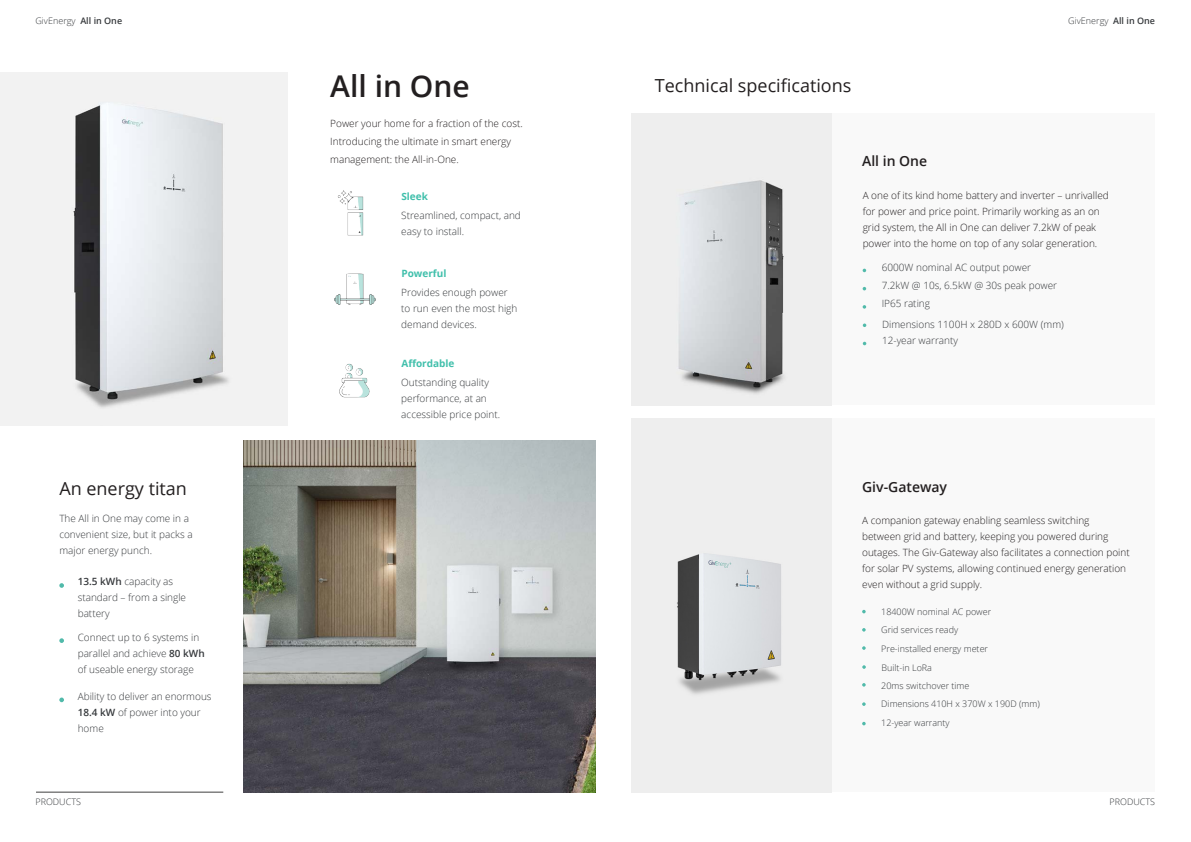
<style>
.page{position:relative;width:1191px;height:842px;background:#fff}
.page>*{position:absolute;margin:0;border:0;box-sizing:border-box;transform-origin:0 0}
.t1{font:600 30px "Open Sans";color:#231f20}
.t2{font:18px "Open Sans";color:#231f20}
.t3{font:600 14px "Open Sans";color:#231f20}
.t4{font:300 10px/16px "Open Sans";color:#231f20}
.t5{font:300 10px/16px "Open Sans";color:#36393c}
.t6{font:700 10px "Open Sans";color:#40bfab}
.t7{font:300 9px "Open Sans";color:#36393c}
.s1{font-weight:600}
</style>
<div class="page">
<div style="left:831px;top:113px;width:324px;height:292px;background:#f9f9f9"></div>
<div style="left:831px;top:418px;width:324px;height:374px;background:#f9f9f9"></div>
<svg style="left:59px;top:583px;width:5px;height:5px"></svg>
<svg style="left:59px;top:638px;width:5px;height:5px"></svg>
<svg style="left:59px;top:697px;width:5px;height:5px"></svg>
<svg style="left:862px;top:646px;width:3px;height:4px"></svg>
<svg style="left:862px;top:665px;width:4px;height:4px"></svg>
<svg style="left:862px;top:323px;width:4px;height:4px"></svg>
<svg style="left:862px;top:269px;width:4px;height:3px"></svg>
<svg style="left:862px;top:305px;width:4px;height:4px"></svg>
<img style="left:334px;top:273px;width:42px;height:32px">
<img style="left:339px;top:363px;width:31px;height:35px">
<img style="left:337px;top:190px;width:27px;height:46px">
<hr style="left:36px;top:792px;width:187px;height:1px;background:#404040">
<img style="left:631px;top:113px;width:200px;height:292px">
<img style="left:631px;top:418px;width:200px;height:374px">
<img style="left:0;top:72px;width:288px;height:353px">
<img style="left:244px;top:441px;width:351px;height:351px">
<p class="t7" style="left:35px;top:15px;width:88px">GivEnergy <span class="s1">All in One</span></p>
<p class="t7" style="left:1068px;top:15px;width:88px">GivEnergy <span class="s1">All in One</span></p>
<p class="t1" style="left:330px;top:65px;width:141px">All in One</p>
<p class="t2" style="left:655px;top:73px;width:198px">Technical specifications</p>
<p class="t4" style="left:330px;top:114px;width:194px;line-height:18px">Power your home for a fraction of the cost.<br>Introducing the ultimate in smart energy management: the All-in-One.</p>
<p class="t3" style="left:862px;top:151px;width:67px">All in One</p>
<p class="t6" style="left:401px;top:189px;width:28px">Sleek</p>
<p class="t5" style="left:401px;top:207px;width:121px">Streamlined, compact, and easy to install.</p>
<p class="t4" style="left:862px;top:187px;width:248px">A one of its kind home battery and inverter – unrivalled for power and price point. Primarily working as an on grid system, the All in One can deliver 7.2kW of peak power into the home on top of any solar generation.</p>
<p class="t6" style="left:401px;top:266px;width:46px">Powerful</p>
<p class="t5" style="left:401px;top:284px;width:118px">Provides enough power to run even the most high demand devices.</p>
<p class="t6" style="left:401px;top:356px;width:55px">Affordable</p>
<p class="t5" style="left:401px;top:374px;width:100px">Outstanding quality performance, at an accessible price point.</p>
<p class="t5" style="left:881px;top:259px;width:151px">6000W nominal AC output power</p>
<p class="t5" style="left:881px;top:277px;width:177px">7.2kW @ 10s, 6.5kW @ 30s peak power</p>
<p class="t5" style="left:881px;top:295px;width:50px">IP65 rating</p>
<p class="t5" style="left:882px;top:316px;width:183px">Dimensions 1100H x 280D x 600W (mm)</p>
<p class="t5" style="left:882px;top:332px;width:77px">12-year warranty</p>
<p class="t2" style="left:59px;top:476px;width:129px">An energy titan</p>
<p class="t3" style="left:862px;top:477px;width:86px">Giv-Gateway</p>
<p class="t5" style="left:59px;top:510px;width:135px">The All in One may come in a convenient size, but it packs a major energy punch.</p>
<p class="t5" style="left:78px;top:573px;width:110px"><span class="s1">13.5 kWh</span> capacity as standard – from a single battery</p>
<p class="t5" style="left:78px;top:629px;width:128px">Connect up to 6 systems in parallel and achieve <span class="s1">80 kWh </span>of useable energy storage</p>
<p class="t5" style="left:78px;top:688px;width:135px">Ability to deliver an enormous<br><span class="s1">18.4 kW</span> of power into your home</p>
<p class="t4" style="left:862px;top:512px;width:269px">A companion gateway enabling seamless switching between grid and battery, keeping you powered during outages. The Giv-Gateway also facilitates a connection point for solar PV systems, allowing continued energy generation even without a grid supply.</p>
<p class="t7" style="left:881px;top:606px;width:111px">18400W nominal AC power</p>
<p class="t7" style="left:881px;top:624px;width:78px">Grid services ready</p>
<p class="t7" style="left:881px;top:642px;width:108px">Pre-installed energy meter</p>
<p class="t7" style="left:881px;top:661px;width:52px">Built-in LoRa</p>
<p class="t7" style="left:881px;top:679px;width:90px">20ms switchover time</p>
<p class="t7" style="left:881px;top:697px;width:160px">Dimensions 410H x 370W x 190D (mm)</p>
<p class="t7" style="left:881px;top:717px;width:70px">12-year warranty</p>
<p class="t7" style="left:35px;top:796px;width:47px">PRODUCTS</p>
<p class="t7" style="left:1109px;top:796px;width:47px">PRODUCTS</p>
</div>
